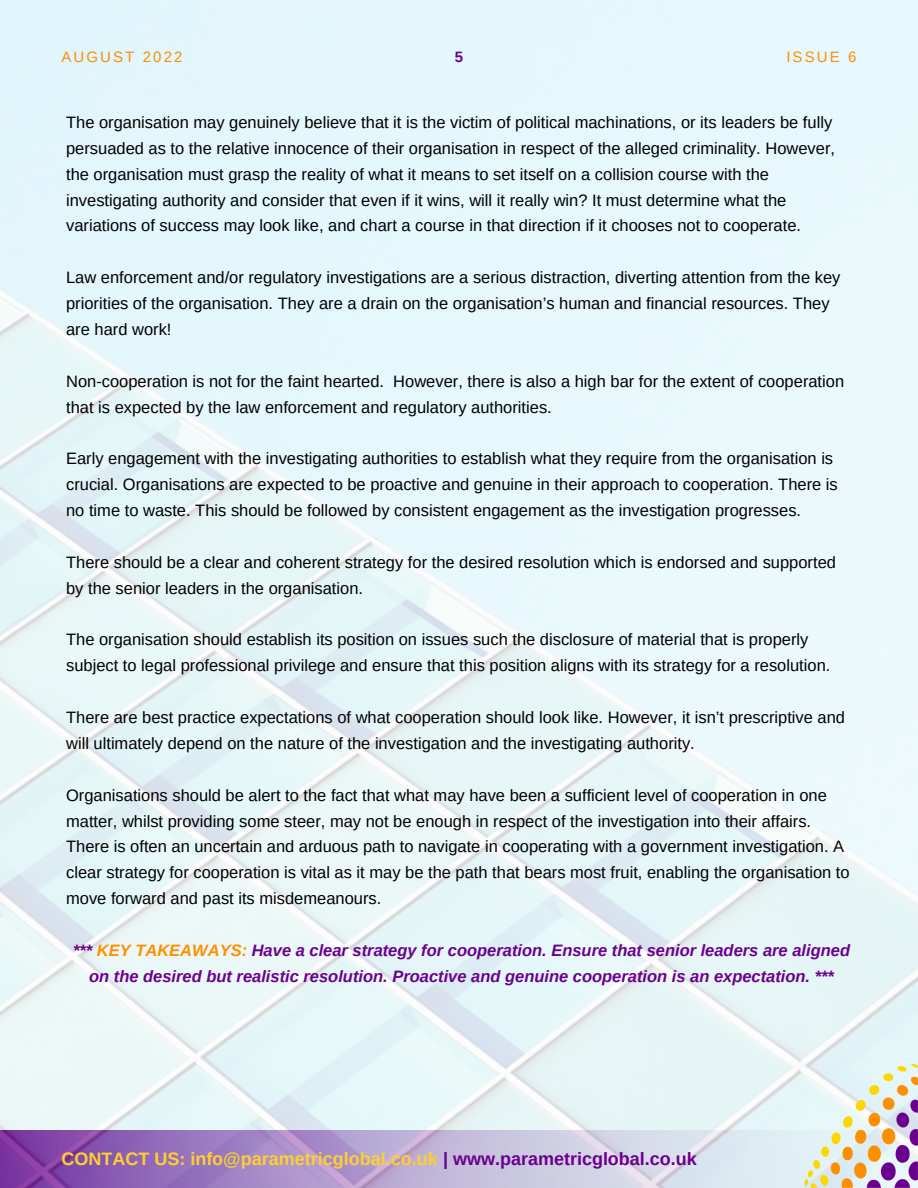
<style>
.page{position:relative;width:918px;height:1188px;background:#fff}
.page>*{position:absolute;margin:0;border:0;box-sizing:border-box;transform-origin:0 0}
.t1{font:700 18px "Arimo";color:#ffcf30}
.t2{font:16.5px/25.8px "Arimo";color:#000}
.t3{font:italic 700 16.5px/25.8px "Arimo";color:#6a008e;text-align:center}
.t4{font:15px "Arimo";letter-spacing:.14em;color:#fe8f00}
.t5{font:700 15px "Arimo";color:#6a008e}
.s1{color:#fe8f00}
.s2{color:#6a008e}
</style>
<div class="page">
<img style="left:0;top:0;width:918px;height:1188px">
<img style="left:796px;top:1034px;width:122px;height:154px">
<p class="t4" style="left:61px;top:49px;width:123px">AUGUST 2022</p>
<p class="t5" style="left:455px;top:49px;width:10px">5</p>
<p class="t4" style="left:786px;top:49px;width:72px">ISSUE 6</p>
<p class="t2" style="left:66px;top:109px;width:770px">The organisation may genuinely believe that it is the victim of political machinations, or its leaders be fully persuaded as to the relative innocence of their organisation in respect of the alleged criminality. However, the organisation must grasp the reality of what it means to set itself on a collision course with the investigating authority and consider that even if it wins, will it really win? It must determine what the variations of success may look like, and chart a course in that direction if it chooses not to cooperate.</p>
<p class="t2" style="left:66px;top:265px;width:776px">Law enforcement and/or regulatory investigations are a serious distraction, diverting attention from the key priorities of the organisation. They are a drain on the organisation’s human and financial resources. They are hard work!</p>
<p class="t2" style="left:66px;top:368px;width:780px">Non-cooperation is not for the faint hearted. However, there is also a high bar for the extent of cooperation that is expected by the law enforcement and regulatory authorities.</p>
<p class="t2" style="left:66px;top:446px;width:773px">Early engagement with the investigating authorities to establish what they require from the organisation is crucial. Organisations are expected to be proactive and genuine in their approach to cooperation. There is no time to waste. This should be followed by consistent engagement as the investigation progresses.</p>
<p class="t2" style="left:66px;top:549px;width:771px">There should be a clear and coherent strategy for the desired resolution which is endorsed and supported by the senior leaders in the organisation.</p>
<p class="t2" style="left:66px;top:627px;width:766px">The organisation should establish its position on issues such the disclosure of material that is properly subject to legal professional privilege and ensure that this position aligns with its strategy for a resolution.</p>
<p class="t2" style="left:66px;top:704px;width:781px">There are best practice expectations of what cooperation should look like. However, it isn’t prescriptive and will ultimately depend on the nature of the investigation and the investigating authority.</p>
<p class="t2" style="left:66px;top:782px;width:785px">Organisations should be alert to the fact that what may have been a sufficient level of cooperation in one matter, whilst providing some steer, may not be enough in respect of the investigation into their affairs.<br>There is often an uncertain and arduous path to navigate in cooperating with a government investigation. A clear strategy for cooperation is vital as it may be the path that bears most fruit, enabling the organisation to move forward and past its misdemeanours.</p>
<p class="t3" style="left:73px;top:937px;width:778px">*** <span class="s1">KEY TAKEAWAYS:</span> Have a clear strategy for cooperation. Ensure that senior leaders are aligned on the desired but realistic resolution. Proactive and genuine cooperation is an expectation. ***</p>
<p class="t1" style="left:61px;top:1149px;width:637px">CONTACT US: info@parametricglobal.co.uk <span class="s2">| www.parametricglobal.co.uk</span></p>
</div>
